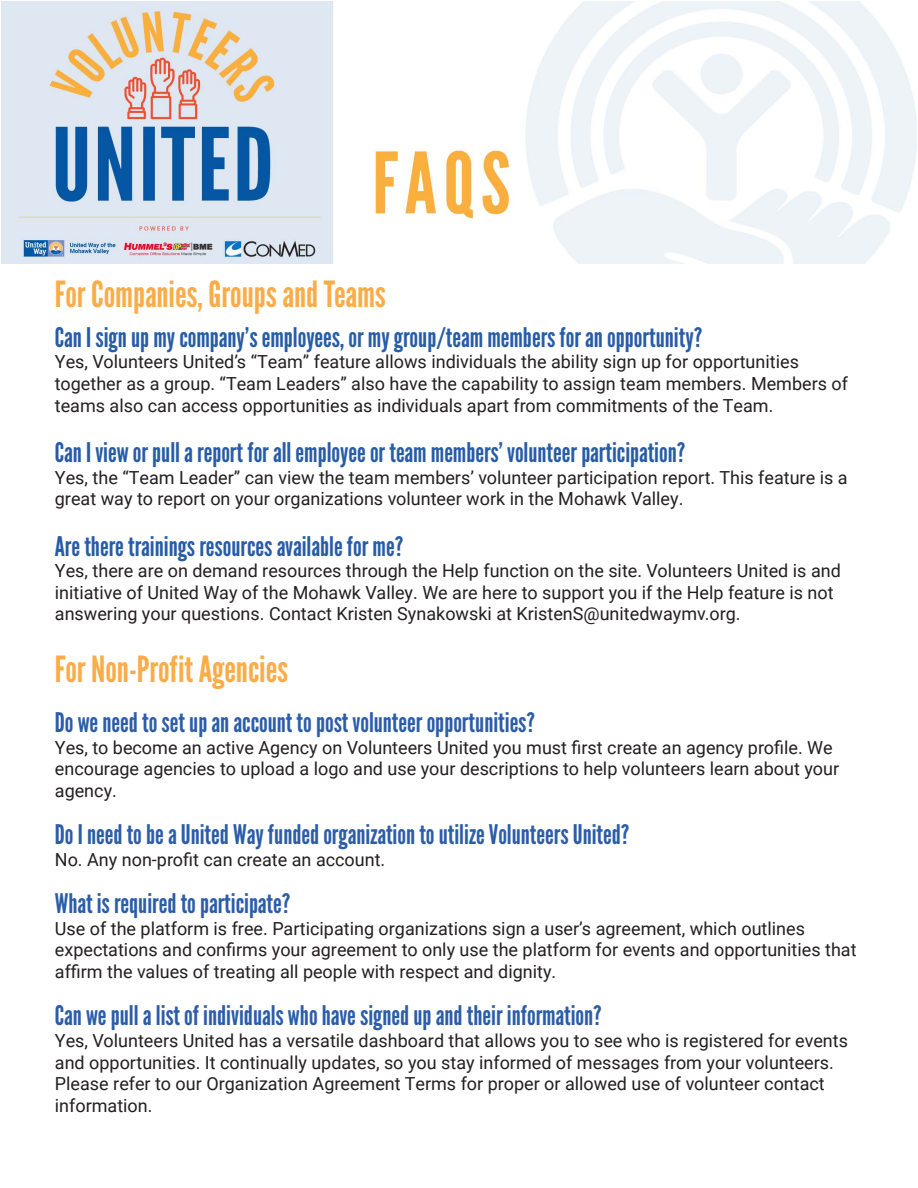
<style>
.page{position:relative;width:918px;height:1188px;background:#fff}
.page>*{position:absolute;margin:0;border:0;box-sizing:border-box;transform-origin:0 0}
.t1{font:36px "League Gothic";color:#faac48}
.t2{font:27px "League Gothic";color:#2b5da8}
.t3{font:27px "League Gothic";color:#275ca6}
.t4{font:18px/21.6px "Roboto";color:#231f20}
</style>
<div class="page">
<img style="left:1px;top:1px;width:916px;height:263px">
<h1 class="t1" style="left:55px;top:273px;width:333px">For Companies, Groups and Teams</h1>
<h2 class="t3" style="left:55px;top:321px;width:649px">Can I sign up my company’s employees, or my group/team members for an opportunity?</h2>
<p class="t4" style="left:55px;top:351px;width:795px">Yes, Volunteers United’s “Team” feature allows individuals the ability sign up for opportunities together as a group. “Team Leaders” also have the capability to assign team members. Members of teams also can access opportunities as individuals apart from commitments of the Team.</p>
<h2 class="t3" style="left:55px;top:436px;width:632px">Can I view or pull a report for all employee or team members’ volunteer participation?</h2>
<p class="t4" style="left:55px;top:466px;width:794px">Yes, the “Team Leader” can view the team members’ volunteer participation report. This feature is a great way to report on your organizations volunteer work in the Mohawk Valley.</p>
<h2 class="t3" style="left:55px;top:530px;width:350px">Are there trainings resources available for me?</h2>
<p class="t4" style="left:55px;top:559px;width:787px">Yes, there are on demand resources through the Help function on the site. Volunteers United is and initiative of United Way of the Mohawk Valley. We are here to support you if the Help feature is not answering your questions. Contact Kristen Synakowski at KristenS@unitedwaymv.org.</p>
<h1 class="t1" style="left:55px;top:647px;width:235px">For Non-Profit Agencies</h1>
<h2 class="t2" style="left:55px;top:706px;width:482px">Do we need to set up an account to post volunteer opportunities?</h2>
<p class="t4" style="left:55px;top:736px;width:786px">Yes, to become an active Agency on Volunteers United you must first create an agency profile. We encourage agencies to upload a logo and use your descriptions to help volunteers learn about your agency.</p>
<h2 class="t2" style="left:55px;top:819px;width:576px">Do I need to be a United Way funded organization to utilize Volunteers United?</h2>
<p class="t4" style="left:55px;top:848px;width:332px">No. Any non-profit can create an account.</p>
<h2 class="t2" style="left:55px;top:888px;width:237px">What is required to participate?</h2>
<p class="t4" style="left:55px;top:917px;width:803px">Use of the platform is free. Participating organizations sign a user’s agreement, which outlines expectations and confirms your agreement to only use the platform for events and opportunities that affirm the values of treating all people with respect and dignity.</p>
<h2 class="t2" style="left:55px;top:1000px;width:548px">Can we pull a list of individuals who have signed up and their information?</h2>
<p class="t4" style="left:55px;top:1029px;width:795px">Yes, Volunteers United has a versatile dashboard that allows you to see who is registered for events and opportunities. It continually updates, so you stay informed of messages from your volunteers.<br>Please refer to our Organization Agreement Terms for proper or allowed use of volunteer contact information.</p>
</div>
